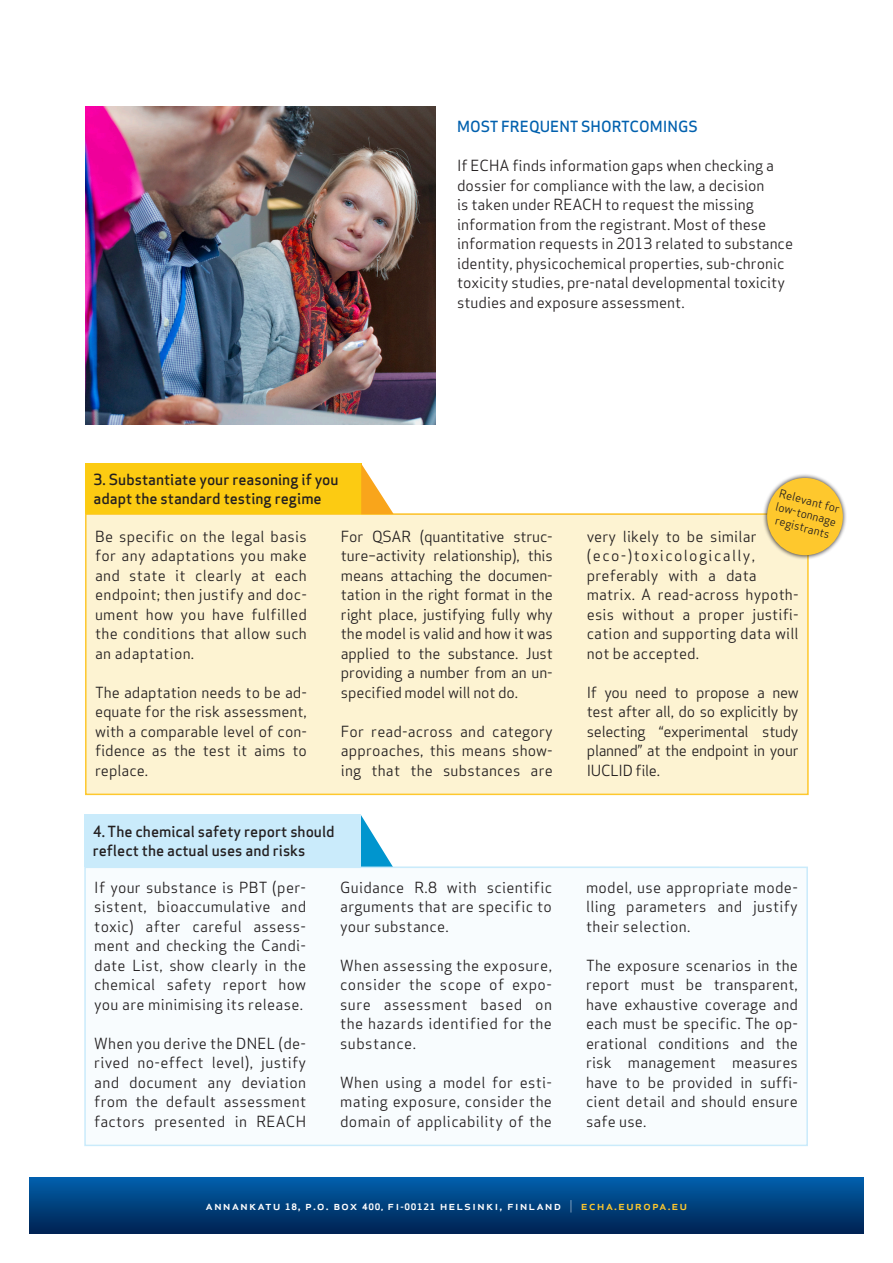
<style>
.page{position:relative;width:893px;height:1263px;background:#fff}
.page>*{position:absolute;margin:0;border:0;box-sizing:border-box;transform-origin:0 0}
.Bullet_list_bodytext{font:15px/19.5px "Apex Sans";letter-spacing:.01em;color:#231f20;text-align:justify}
.Bodytext_1{font:15px/19.5px "Apex Sans";color:#231f20}
.Recommendation{font:500 15px/19.5px "Apex Sans";color:#231f20}
.Headline_2_CAPS_blue{font:500 15px "Apex Sans";color:#0160ae}
.t1{font:500 12.15px "Apex Sans";letter-spacing:.075em;color:#fff;scale:1.08 1}
.t2{font:11.25px/13.5px "Apex Sans";color:#231f20;text-align:justify}
.s1{font-weight:700;font-size:8.7px}
.s2{font-weight:700;font-size:8.25px}
.s3{font-weight:300}
.s4{color:#fec82d}
</style>
<div class="page">
<svg style="left:30px;top:1178px;width:833px;height:55px;background:#00407e"></svg>
<svg style="left:361px;top:815px;width:32px;height:51px"></svg>
<img style="left:85px;top:106px;width:351px;height:319px">
<div style="left:85px;top:867px;width:722px;height:278px;background:#f8fcfe"></div>
<div style="left:84px;top:866px;width:724px;height:280px;border:2px solid #caebfb"></div>
<div style="left:84px;top:814px;width:277px;height:53px;background:#caebfb"></div>
<div style="left:86px;top:514px;width:722px;height:280px;background:#fdf3d2"></div>
<div style="left:85px;top:513px;width:724px;height:282px;border:2px solid #fec82d"></div>
<div style="left:85px;top:464px;width:276px;height:50px;background:#fccb12"></div>
<svg style="left:361px;top:464px;width:359px;height:50px"></svg>
<div style="left:762px;top:473px;width:85px;height:87px;background:#231f20;opacity:.75"></div>
<div style="left:767px;top:478px;width:76px;height:77px;background:#fec82d;border-radius:50%"></div>
<p class="Headline_2_CAPS_blue" style="left:457px;top:113px;width:242px">MOST FREQUENT SHORTCOMINGS</p>
<p class="Bodytext_1" style="left:457px;top:154px;width:337px">If ECHA finds information gaps when checking a dossier for compliance with the law, a decision<br>is taken under REACH to request the missing information from the registrant. Most of these information requests in 2013 related to substance identity, physicochemical properties, sub-chronic toxicity studies, pre-natal developmental toxicity studies and exposure assessment.</p>
<p class="Recommendation" style="left:94px;top:468px;width:247px">3. Substantiate your reasoning if you adapt the standard testing regime</p>
<p class="Bullet_list_bodytext" style="left:95px;top:525px;width:213px">Be specific on the legal basis for any adaptations you make and state it clearly at each endpoint; then justify and doc&shy;ument how you have fulfilled the conditions that allow such an adaptation.</p>
<p class="Bullet_list_bodytext" style="left:95px;top:681px;width:213px">The adaptation needs to be ad&shy;equate for the risk assessment, with a comparable level of con&shy;fidence as the test it aims to replace.</p>
<p class="Bullet_list_bodytext" style="left:341px;top:525px;width:213px">For QSAR (quantitative struc&shy;ture–activity relationship), this means attaching the documen&shy;tation in the right format in the right place, justifying fully why the model is valid and how it was applied to the substance. Just providing a number from an un&shy;specified model will not do.</p>
<p class="Bullet_list_bodytext" style="left:341px;top:720px;width:213px">For read-across and category approaches, this means show&shy;ing that the substances are</p>
<p class="Recommendation" style="left:93px;top:820px;width:243px">4. The chemical safety report should reflect the actual uses and risks</p>
<p class="Bullet_list_bodytext" style="left:94px;top:876px;width:213px">If your substance is PBT (per&shy;sistent, bioaccumulative and toxic) after careful assess&shy;ment and checking the Candi&shy;date List, show clearly in the chemical safety report how you are minimising its release.</p>
<p class="Bullet_list_bodytext" style="left:94px;top:1032px;width:213px">When you derive the DNEL (de&shy;rived no-effect level), justify and document any deviation from the default assessment factors presented in REACH</p>
<p class="Bullet_list_bodytext" style="left:340px;top:876px;width:213px">Guidance R.8 with scientific arguments that are specific to your substance.</p>
<p class="Bullet_list_bodytext" style="left:340px;top:954px;width:213px">When assessing the exposure, consider the scope of expo&shy;sure assessment based on the hazards identified for the substance.</p>
<p class="Bullet_list_bodytext" style="left:340px;top:1071px;width:213px">When using a model for esti&shy;mating exposure, consider the domain of applicability of the</p>
<p class="t2" style="left:781px;top:485px;width:64px;rotate:15deg">Relevant for low-tonnage registrants</p>
<p class="Bullet_list_bodytext" style="left:587px;top:525px;width:213px;text-align:left">very likely to be similar (eco-)toxicologically, preferably with a data matrix. A read-across hypoth&shy;esis without a proper justifi&shy;cation and supporting data will not be accepted.</p>
<p class="Bullet_list_bodytext" style="left:587px;top:681px;width:213px">If you need to propose a new test after all, do so explicitly by selecting “experimental study planned” at the endpoint in your IUCLID file.</p>
<p class="Bullet_list_bodytext" style="left:586px;top:876px;width:213px">model, use appropriate mode&shy;lling parameters and justify their selection.</p>
<p class="Bullet_list_bodytext" style="left:586px;top:954px;width:213px">The exposure scenarios in the report must be transparent, have exhaustive coverage and each must be specific. The op&shy;erational conditions and the risk management measures have to be provided in suffi&shy;cient detail and should ensure safe use.</p>
<p class="t1" style="left:206px;top:1195px;width:448px">annankatu <span class="s1">18</span>, p.o. box <span class="s1">400,</span> fi<span class="s2">-</span><span class="s1">00121</span> helsinki, finland <span class="s3">|</span> <span class="s4">echa.europa.eu</span></p>
</div>
